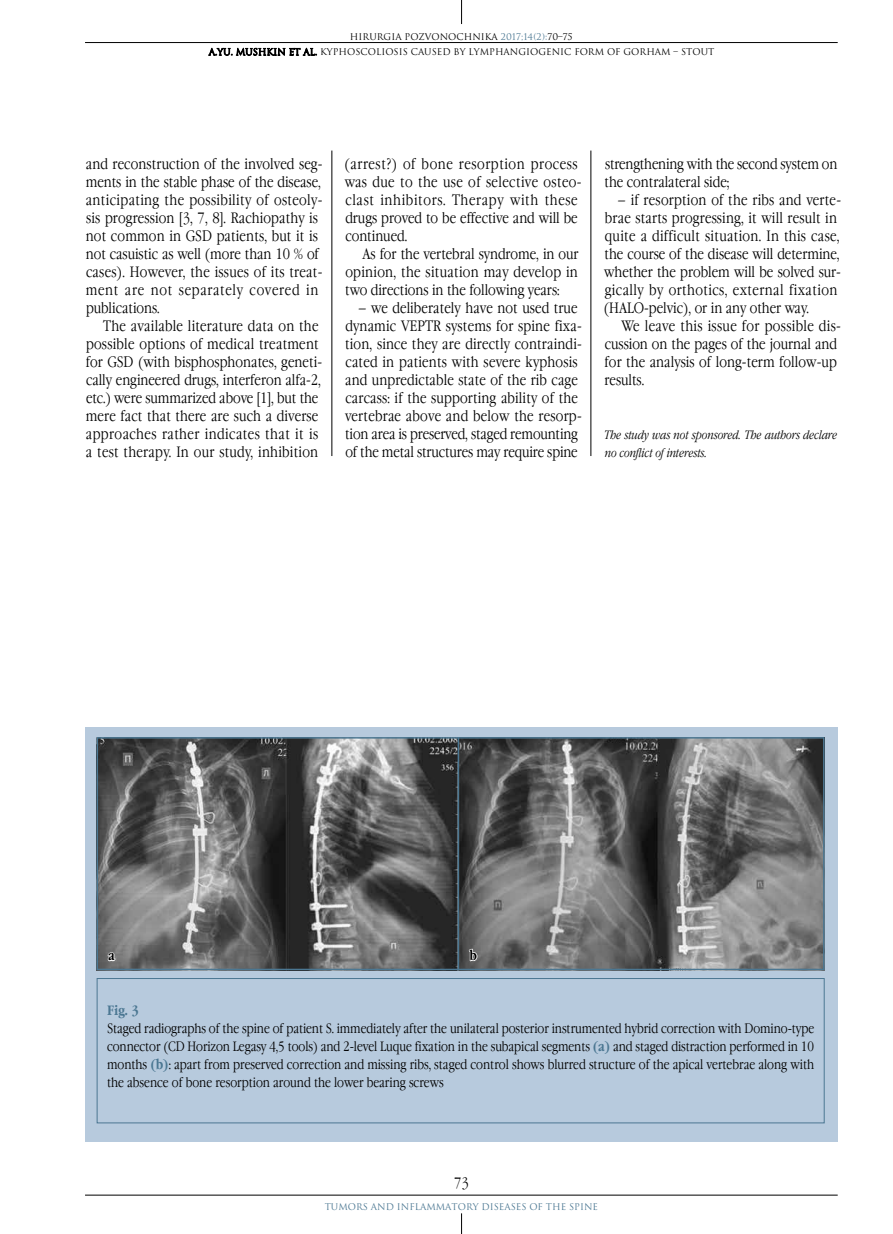
<style>
.page{position:relative;width:893px;height:1234px;background:#fff}
.page>*{position:absolute;margin:0;border:0;box-sizing:border-box;transform-origin:0 0}
.t1{font:300 15px/18px "Garamond Narrow C";letter-spacing:.01em;color:#000}
.t2{font:300 15px/18px "Garamond Narrow C";letter-spacing:.03em;color:#000}
.t3{font:300 15px/18px "Garamond Narrow C";letter-spacing:-.01em;color:#000}
.t4{font:300 13.5px/18px "Garamond Narrow C";color:#000;text-align:justify}
.t5{font:700 13.5px "Garamond Narrow C";color:#4b7792}
.t6{font:700 13.5px "Garamond Narrow C";color:#000}
.t7{font:italic 300 12px/18px "Garamond Narrow C";color:#000}
.t8{font:9px "Romul";color:#000}
.t9{font:9px "Romul";color:#4b7792}
.s1{color:#4b7792}
.s2{font-weight:700;color:#4b7792}
</style>
<div class="page">
<hr style="left:85px;top:42px;width:753px;height:1px;background:#000">
<svg style="left:461px;top:0;width:1px;height:24px"></svg>
<hr style="left:85px;top:1194px;width:753px;height:1px;background:#000">
<svg style="left:461px;top:1213px;width:1px;height:20px"></svg>
<svg style="left:208px;top:43px;width:109px;height:13px"></svg>
<hr style="left:332px;top:150px;width:1px;height:306px;background:#000">
<hr style="left:591px;top:150px;width:1px;height:306px;background:#000">
<div style="left:85px;top:727px;width:753px;height:414px;background:#b7cadd"></div>
<img style="left:100px;top:740px;width:722px;height:226px">
<div style="left:97px;top:737px;width:728px;height:232px;border:2px solid #4b7792"></div>
<div style="left:97px;top:977px;width:728px;height:145px;border:1px solid #4b7792"></div>
<svg style="left:468px;top:947px;width:10px;height:21px"></svg>
<hr style="left:458px;top:737px;width:1px;height:232px;background:#4b7792">
<svg style="left:106px;top:947px;width:11px;height:14px"></svg>
<p class="t8" style="left:350px;top:31px;width:224px">HIRURGIA POZVONOCHNIKA <span class="s1">2017;14(2):</span>70–75</p>
<p class="t8" style="left:209px;top:47px;width:507px">A.YU. MUSHKIN ET AL. KYPHOSCOLIOSIS CAUSED BY LYMPHANGIOGENIC FORM OF GORHAM – STOUT</p>
<p class="t1" style="left:86px;top:155px;width:238px">and reconstruction of the involved seg&shy;ments in the stable phase of the disease, anticipating the possibility of osteoly&shy;sis progression [3, 7, 8]. Rachiopathy is not common in GSD patients, but it is not casuistic as well (more than 10 % of cases). However, the issues of its treat&shy;ment are not separately covered in publications.</p>
<p class="t1" style="left:86px;top:317px;width:238px;text-indent:18px">The available literature data on the possible options of medical treatment for GSD (with bisphosphonates, geneti&shy;cally engineered drugs, interferon alfa-2, etc.) were summarized above [1], but the mere fact that there are such a diverse approaches rather indicates that it is a test therapy. In our study, inhibition</p>
<p class="t2" style="left:345px;top:155px;width:239px">(arrest?) of bone resorption process was due to the use of selective osteo&shy;clast inhibitors. Therapy with these drugs proved to be effective and will be continued.</p>
<p class="t1" style="left:345px;top:245px;width:235px;text-align:justify;text-indent:17px">As for the vertebral syndrome, in our opinion, the situation may develop in two directions in the following years:</p>
<p class="t1" style="left:345px;top:299px;width:238px;text-align:center">– we deliberately have not used true dynamic VEPTR systems for spine fixa&shy;tion, since they are directly contraindi&shy;cated in patients with severe kyphosis and unpredictable state of the rib cage carcass: if the supporting ability of the vertebrae above and below the resorp&shy;tion area is preserved, staged remounting of the metal structures may require spine</p>
<p class="t3" style="left:605px;top:155px;width:234px">strengthening with the second system on the contralateral side;</p>
<p class="t1" style="left:604px;top:191px;width:239px;text-indent:13px">– if resorption of the ribs and verte&shy;brae starts progressing, it will result in quite a difficult situation. In this case, the course of the disease will determine, whether the problem will be solved sur&shy;gically by orthotics, external fixation (HALO-pelvic), or in any other way.</p>
<p class="t1" style="left:605px;top:317px;width:238px;text-indent:17px">We leave this issue for possible dis&shy;cussion on the pages of the journal and for the analysis of long-term follow-up results.</p>
<p class="t7" style="left:604px;top:426px;width:234px">The study was not sponsored. The authors declare no conflict of interests.</p>
<p class="t6" style="left:108px;top:947px;width:8px">а</p>
<p class="t6" style="left:469px;top:947px;width:9px">b</p>
<p class="t5" style="left:107px;top:1002px;width:33px">Fig. 3</p>
<p class="t4" style="left:107px;top:1019px;width:709px">Staged radiographs of the spine of patient S. immediately after the unilateral posterior instrumented hybrid correction with Domino-type connector (CD Horizon Legasy 4,5 tools) and 2-level Luque fixation in the subapical segments <span class="s2">(a)</span> and staged distraction performed in 10 months <span class="s2">(b)</span>: apart from preserved correction and missing ribs, staged control shows blurred structure of the apical vertebrae along with the absence of bone resorption around the lower bearing screws</p>
<p class="t1" style="left:454px;top:1173px;width:16px">73</p>
<p class="t9" style="left:325px;top:1200px;width:275px">TUMORS AND INFLAMMATORY DISEASES OF THE SPINE</p>
</div>
